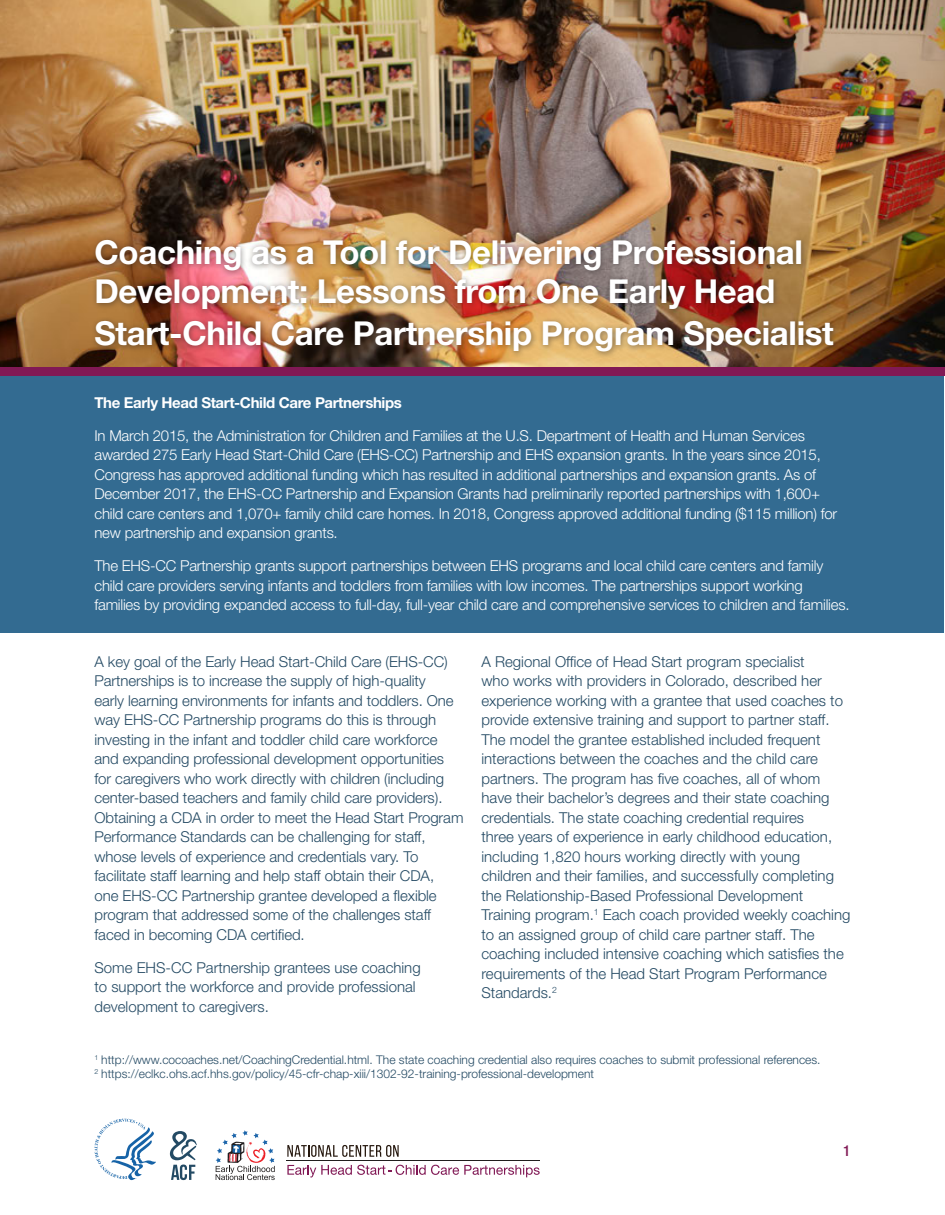
<style>
.page{position:relative;width:945px;height:1215px;background:#fff}
.page>*{position:absolute;margin:0;border:0;box-sizing:border-box;transform-origin:0 0}
.t1{font:700 33px/39px "Helvetica Neue LT Std";letter-spacing:-.01em;color:#fff}
.t2{font:300 15px/19.5px "Helvetica Neue LT Std";color:#234963}
.t3{font:300 15px/19.5px "Helvetica Neue LT Std";letter-spacing:-.015em;color:#fff}
.t4{font:700 15px "Helvetica Neue LT Std";letter-spacing:-.025em;color:#fff}
.t5{font:500 condensed 15px "Helvetica Neue LT Std";color:#811955}
.t6{font:300 12px/14.4px "Helvetica Neue LT Std";color:#234963}
</style>
<div class="page">
<svg style="left:170px;top:1131px;width:27px;height:49px"></svg>
<svg style="left:95px;top:1119px;width:61px;height:61px"></svg>
<svg style="left:287px;top:1165px;width:253px;height:13px"></svg>
<svg style="left:287px;top:1145px;width:112px;height:12px"></svg>
<hr style="left:287px;top:1161px;width:253px;height:1px;background:#211e1e">
<svg style="left:216px;top:1130px;width:59px;height:50px"></svg>
<img style="left:0;top:0;width:945px;height:367px">
<div style="left:1px;top:376px;width:943px;height:257px;background:#336b91"></div>
<div style="left:91px;top:235px;width:749px;height:124px;background:#231f20;opacity:.5"></div>
<div style="left:0;top:367px;width:945px;height:9px;background:#811955"></div>
<h1 class="t1" style="left:94px;top:232px;width:710px">Coaching as a Tool for Delivering Professional<br>Development: Lessons from One Early Head</h1>
<h1 class="t1" style="left:94px;top:313px;width:741px">Start-Child Care Partnership Program Specialist</h1>
<h2 class="t4" style="left:94px;top:393px;width:309px">The Early Head Start-Child Care Partnerships</h2>
<p class="t3" style="left:94px;top:425px;width:744px">In March 2015, the Administration for Children and Families at the U.S. Department of Health and Human Services awarded 275 Early Head Start-Child Care (EHS-CC) Partnership and EHS expansion grants. In the years since 2015, Congress has approved additional funding which has resulted in additional partnerships and expansion grants. As of December 2017, the EHS-CC Partnership and Expansion Grants had preliminarily reported partnerships with 1,600+ child care centers and 1,070+ family child care homes. In 2018, Congress approved additional funding ($115 million) for new partnership and expansion grants.</p>
<p class="t3" style="left:94px;top:556px;width:757px">The EHS-CC Partnership grants support partnerships between EHS programs and local child care centers and family child care providers serving infants and toddlers from families with low incomes. The partnerships support working families by providing expanded access to full-day, full-year child care and comprehensive services to children and families.</p>
<p class="t2" style="left:94px;top:652px;width:371px">A key goal of the Early Head Start-Child Care (EHS-CC)<br>Partnerships is to increase the supply of high-quality<br>early learning environments for infants and toddlers. One way EHS-CC Partnership programs do this is through investing in the infant and toddler child care workforce and expanding professional development opportunities for caregivers who work directly with children (including center-based teachers and family child care providers).<br>Obtaining a CDA in order to meet the Head Start Program Performance Standards can be challenging for staff, whose levels of experience and credentials vary. To facilitate staff learning and help staff obtain their CDA,<br>one EHS-CC Partnership grantee developed a flexible program that addressed some of the challenges staff faced in becoming CDA certified.</p>
<p class="t2" style="left:94px;top:958px;width:328px">Some EHS-CC Partnership grantees use coaching to support the workforce and provide professional development to caregivers.</p>
<p class="t2" style="left:481px;top:652px;width:371px">A Regional Office of Head Start program specialist<br>who works with providers in Colorado, described her experience working with a grantee that used coaches to provide extensive training and support to partner staff.<br>The model the grantee established included frequent interactions between the coaches and the child care partners. The program has five coaches, all of whom have their bachelor’s degrees and their state coaching credentials. The state coaching credential requires<br>three years of experience in early childhood education, including 1,820 hours working directly with young children and their families, and successfully completing the Relationship-Based Professional Development Training program.<sup>1</sup> Each coach provided weekly coaching to an assigned group of child care partner staff. The coaching included intensive coaching which satisfies the requirements of the Head Start Program Performance Standards.<sup>2</sup></p>
<p class="t6" style="left:94px;top:1052px;width:728px"><sup>1</sup> http://www.cocoaches.net/CoachingCredential.html. The state coaching credential also requires coaches to submit professional references.<br><sup>2</sup> https://eclkc.ohs.acf.hhs.gov/policy/45-cfr-chap-xiii/1302-92-training-professional-development</p>
<p class="t5" style="left:843px;top:1142px;width:9px">1</p>
</div>
